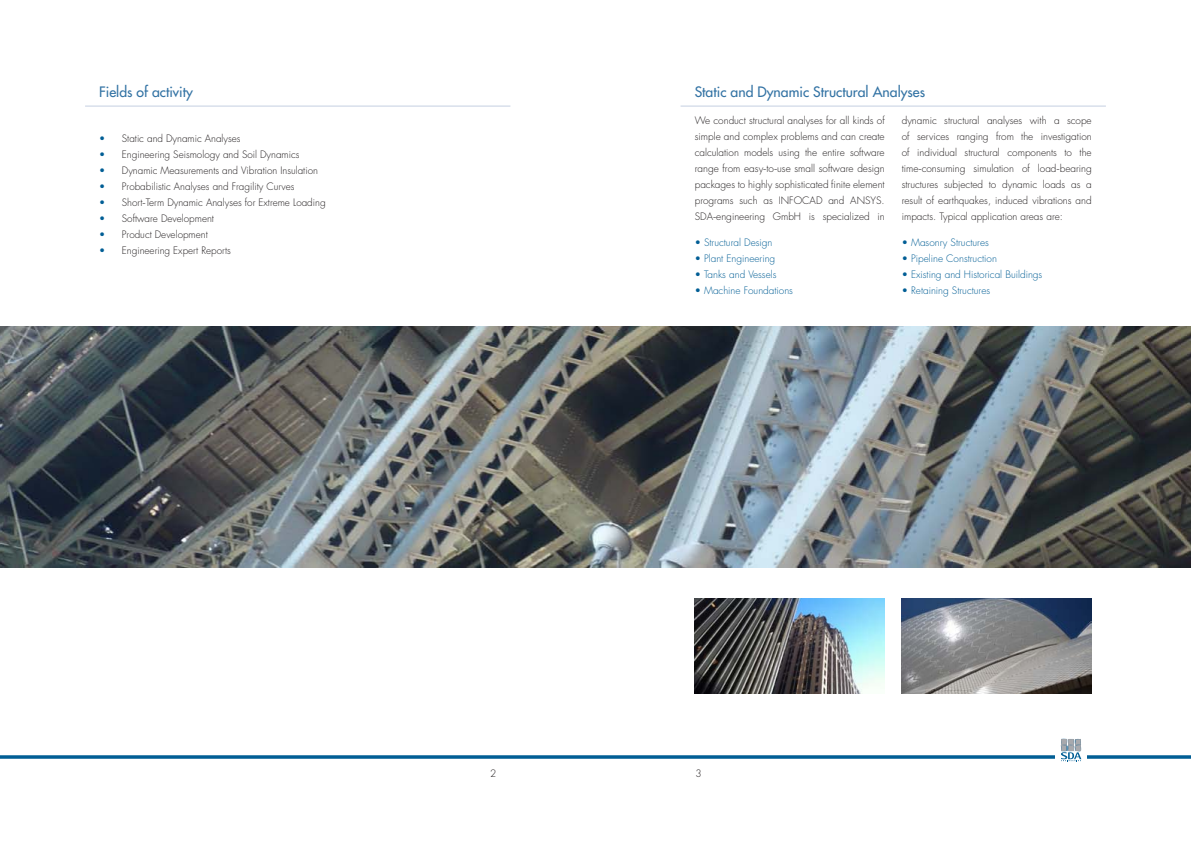
<style>
.page{position:relative;width:1191px;height:842px;background:#fff}
.page>*{position:absolute;margin:0;border:0;box-sizing:border-box;transform-origin:0 0}
.Head001{font:14px "Futura";color:#3373a4}
.Text001{font:300 10px/16px "Futura";color:#231f20;text-align:justify}
.Liste003{font:300 10px "Futura";color:#015e95}
.s1{color:#015e95}
.s2{font-family:"Garamond"}
</style>
<div class="page">
<hr style="left:0;top:755px;width:1191px;height:3px;background:#015e95">
<div style="left:1055px;top:734px;width:31px;height:32px;background:#fff"></div>
<svg style="left:1060px;top:739px;width:22px;height:22px"></svg>
<hr style="left:85px;top:106px;width:425px;height:1px;background:#c5cfe2">
<img style="left:0;top:326px;width:1191px;height:241px">
<hr style="left:680px;top:106px;width:426px;height:1px;background:#c5cfe2">
<img style="left:694px;top:598px;width:190px;height:95px">
<img style="left:901px;top:598px;width:190px;height:95px">
<p class="Head001" style="left:99px;top:83px;width:95px">Fields of activity</p>
<p class="Text001" style="left:99px;top:130px;width:143px"><span class="s1">•</span> Static and Dynamic Analyses</p>
<p class="Text001" style="left:99px;top:146px;width:202px"><span class="s1">•</span> Engineering Seismology and Soil Dynamics</p>
<p class="Text001" style="left:99px;top:162px;width:220px"><span class="s1">•</span> Dynamic Measurements and Vibration Insulation</p>
<p class="Text001" style="left:99px;top:178px;width:197px"><span class="s1">•</span> Probabilistic Analyses and Fragility Curves</p>
<p class="Text001" style="left:99px;top:194px;width:228px"><span class="s1">•</span> Short<span class="s2">-</span>Term Dynamic Analyses for Extreme Loading</p>
<p class="Text001" style="left:99px;top:210px;width:116px"><span class="s1">•</span> Software Development</p>
<p class="Text001" style="left:99px;top:226px;width:110px"><span class="s1">•</span> Product Development</p>
<p class="Text001" style="left:99px;top:242px;width:133px"><span class="s1">•</span> Engineering Expert Reports</p>
<p class="Head001" style="left:694px;top:83px;width:232px">Static and Dynamic Structural Analyses</p>
<p class="Text001" style="left:694px;top:112px;width:191px">We conduct structural analyses for all kinds of simple and complex problems and can create calculation models using the entire software range from easy<span class="s2">-</span>to<span class="s2">-</span>use small software design packages to highly sophisticated finite element programs such as INFOCAD and ANSYS.<br>SDA<span class="s2">-</span>engineering GmbH is specialized in</p>
<p class="Text001" style="left:901px;top:112px;width:191px">dynamic structural analyses with a scope of services ranging from the investigation of individual structural components to the time<span class="s2">-</span>consuming simulation of load<span class="s2">-</span>bearing structures subjected to dynamic loads as a result of earthquakes, induced vibrations and impacts. Typical application areas are:</p>
<p class="Liste003" style="left:694px;top:236px;width:79px">• Structural Design</p>
<p class="Liste003" style="left:694px;top:252px;width:82px">• Plant Engineering</p>
<p class="Liste003" style="left:694px;top:268px;width:83px">• Tanks and Vessels</p>
<p class="Liste003" style="left:694px;top:284px;width:100px">• Machine Foundations</p>
<p class="Liste003" style="left:901px;top:236px;width:89px">• Masonry Structures</p>
<p class="Liste003" style="left:901px;top:252px;width:97px">• Pipeline Construction</p>
<p class="Liste003" style="left:901px;top:268px;width:142px">• Existing and Historical Buildings</p>
<p class="Liste003" style="left:901px;top:284px;width:90px">• Retaining Structures</p>
<p class="Text001" style="left:490px;top:765px;width:8px">2</p>
<p class="Text001" style="left:695px;top:765px;width:8px">3</p>
</div>
